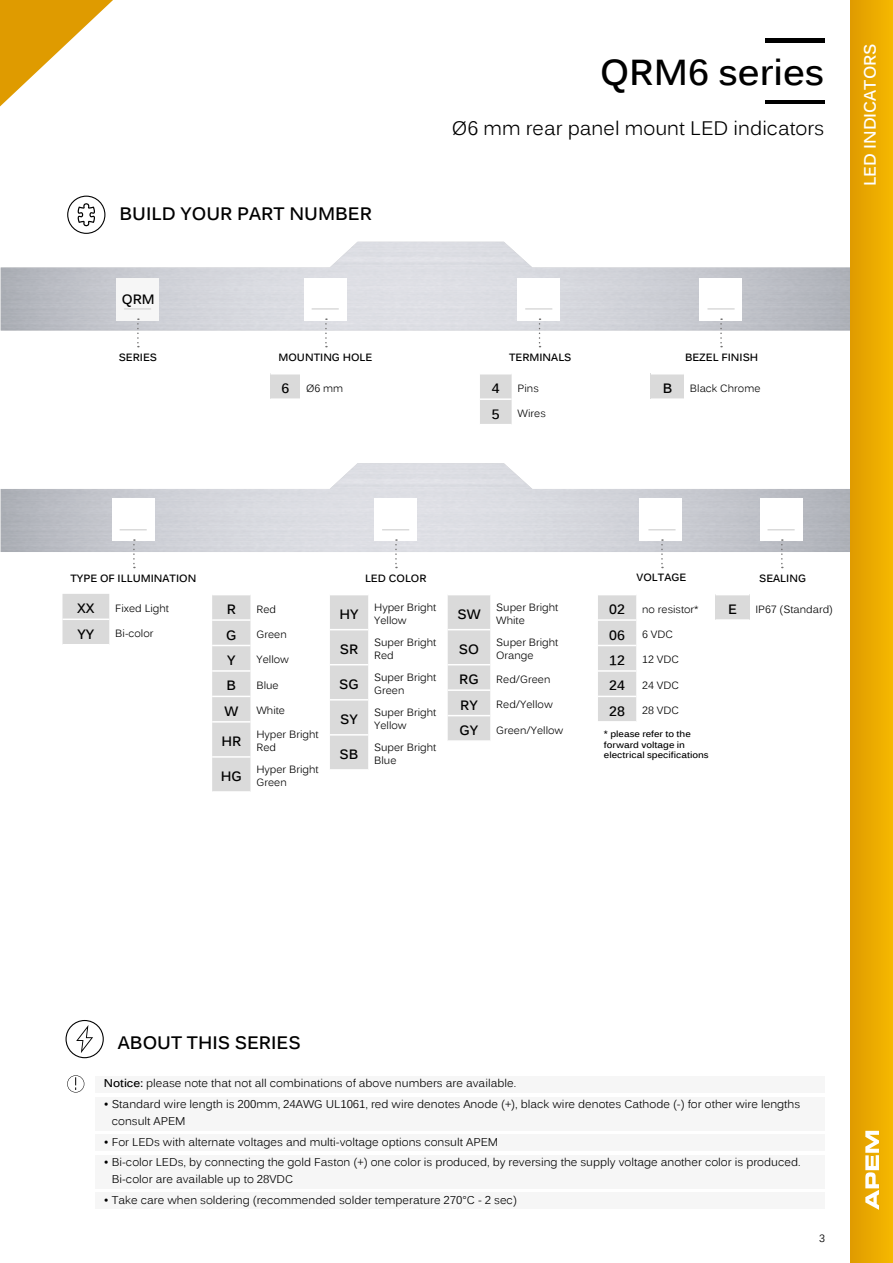
<style>
.page{position:relative;width:893px;height:1263px;background:#fff}
.page>*{position:absolute;margin:0;border:0;box-sizing:border-box;transform-origin:0 0}
.t1{font:700 36px "Kalinga";color:#000}
.t2{font:19.5px "Kalinga";color:#000}
.t3{font:700 18px "Kalinga";color:#000}
.t4{font:700 16.5px "Kalinga";color:#fff}
.t5{font:700 13.5px "Kalinga";color:#000}
.t6{font:11.25px/16.5px "Kalinga";color:#000}
.t7{font:10.5px/12.6px "Kalinga";color:#000}
.t8{font:700 10.5px "Kalinga";color:#000}
.t9{font:700 9px/10.8px "Kalinga";color:#000}
.s1{font-weight:700}
</style>
<div class="page">
<svg style="left:67px;top:196px;width:38px;height:38px"></svg>
<div style="left:63px;top:594px;width:46px;height:50px;background:#dadada"></div>
<hr style="left:63px;top:618px;width:46px;height:2px;background:#fff">
<svg style="left:133px;top:539px;width:2px;height:29px"></svg>
<svg style="left:120px;top:529px;width:27px;height:1px"></svg>
<div style="left:598px;top:595px;width:38px;height:126px;background:#dadada"></div>
<hr style="left:598px;top:619px;width:38px;height:2px;background:#fff">
<hr style="left:598px;top:645px;width:38px;height:1px;background:#fff">
<hr style="left:598px;top:670px;width:38px;height:2px;background:#fff">
<hr style="left:598px;top:696px;width:38px;height:1px;background:#fff">
<svg style="left:661px;top:539px;width:2px;height:29px"></svg>
<svg style="left:648px;top:529px;width:27px;height:1px"></svg>
<div style="left:715px;top:595px;width:34px;height:25px;background:#dadada"></div>
<hr style="left:715px;top:619px;width:34px;height:2px;background:#fff">
<svg style="left:781px;top:539px;width:2px;height:29px"></svg>
<svg style="left:767px;top:529px;width:28px;height:1px"></svg>
<div style="left:117px;top:278px;width:42px;height:42px;background:#f6f6f6"></div>
<svg style="left:137px;top:318px;width:2px;height:29px"></svg>
<hr style="left:124px;top:308px;width:27px;height:2px;background:#dadada">
<div style="left:270px;top:374px;width:30px;height:25px;background:#dadada"></div>
<hr style="left:270px;top:398px;width:30px;height:2px;background:#fff">
<svg style="left:325px;top:318px;width:2px;height:29px"></svg>
<hr style="left:312px;top:308px;width:27px;height:2px;background:#dadada">
<div style="left:480px;top:374px;width:32px;height:50px;background:#dadada"></div>
<hr style="left:480px;top:398px;width:32px;height:2px;background:#fff">
<svg style="left:539px;top:318px;width:1px;height:29px"></svg>
<hr style="left:525px;top:308px;width:27px;height:2px;background:#dadada">
<div style="left:651px;top:374px;width:33px;height:25px;background:#dadada"></div>
<hr style="left:651px;top:398px;width:33px;height:2px;background:#fff">
<svg style="left:720px;top:318px;width:2px;height:29px"></svg>
<hr style="left:707px;top:308px;width:28px;height:2px;background:#dadada">
<svg style="left:395px;top:539px;width:2px;height:29px"></svg>
<svg style="left:382px;top:529px;width:27px;height:1px"></svg>
<div style="left:212px;top:595px;width:38px;height:196px;background:#dadada"></div>
<hr style="left:212px;top:619px;width:38px;height:2px;background:#fff">
<hr style="left:212px;top:645px;width:38px;height:1px;background:#fff">
<hr style="left:212px;top:670px;width:38px;height:2px;background:#fff">
<hr style="left:212px;top:696px;width:38px;height:1px;background:#fff">
<hr style="left:212px;top:721px;width:38px;height:2px;background:#fff">
<hr style="left:212px;top:756px;width:38px;height:2px;background:#fff">
<div style="left:330px;top:595px;width:38px;height:174px;background:#dadada"></div>
<hr style="left:330px;top:629px;width:38px;height:1px;background:#fff">
<hr style="left:330px;top:664px;width:38px;height:1px;background:#fff">
<hr style="left:330px;top:699px;width:38px;height:1px;background:#fff">
<hr style="left:330px;top:734px;width:38px;height:2px;background:#fff">
<div style="left:448px;top:595px;width:42px;height:145px;background:#dadada"></div>
<hr style="left:448px;top:629px;width:42px;height:1px;background:#fff">
<hr style="left:448px;top:664px;width:42px;height:1px;background:#fff">
<hr style="left:448px;top:689px;width:42px;height:2px;background:#fff">
<hr style="left:448px;top:715px;width:42px;height:1px;background:#fff">
<hr style="left:765px;top:100px;width:59px;height:4px;background:#000">
<hr style="left:765px;top:39px;width:59px;height:4px;background:#000">
<svg style="left:66px;top:1020px;width:38px;height:38px"></svg>
<div style="left:95px;top:1076px;width:730px;height:17px;background:#f6f6f6"></div>
<svg style="left:67px;top:1075px;width:17px;height:17px"></svg>
<div style="left:95px;top:1097px;width:730px;height:33px;background:#f6f6f6"></div>
<div style="left:95px;top:1134px;width:730px;height:17px;background:#f6f6f6"></div>
<div style="left:95px;top:1155px;width:730px;height:33px;background:#f6f6f6"></div>
<div style="left:95px;top:1192px;width:730px;height:17px;background:#f6f6f6"></div>
<div style="left:850px;top:0;width:43px;height:1263px;background:linear-gradient(to right,#df9b00,#f6b800)"></div>
<svg style="left:0;top:0;width:113px;height:106px"></svg>
<svg style="left:865px;top:1131px;width:14px;height:79px"></svg>
<h1 class="t1" style="left:600px;top:48px;width:226px">QRM6 series</h1>
<h3 class="t3" style="left:120px;top:202px;width:254px">BUILD YOUR PART NUMBER</h3>
<p class="t5" style="left:122px;top:290px;width:35px">QRM</p>
<h2 class="t2" style="left:452px;top:115px;width:374px">Ø6 mm rear panel mount LED indicators</h2>
<p class="t8" style="left:119px;top:350px;width:40px">SERIES</p>
<p class="t8" style="left:278px;top:350px;width:95px">MOUNTING HOLE</p>
<p class="t5" style="left:281px;top:380px;width:9px">6</p>
<p class="t7" style="left:306px;top:383px;width:39px">Ø6 mm</p>
<p class="t5" style="left:492px;top:380px;width:9px">4</p>
<p class="t7" style="left:518px;top:383px;width:23px">Pins</p>
<p class="t5" style="left:492px;top:405px;width:9px">5</p>
<p class="t7" style="left:518px;top:408px;width:30px">Wires</p>
<p class="t8" style="left:509px;top:350px;width:64px">TERMINALS</p>
<p class="t8" style="left:685px;top:350px;width:75px">BEZEL FINISH</p>
<p class="t5" style="left:663px;top:380px;width:11px">B</p>
<p class="t7" style="left:690px;top:383px;width:72px">Black Chrome</p>
<h3 class="t4" style="left:859px;top:186px;width:144px;rotate:-90deg">LED INDICATORS</h3>
<p class="t8" style="left:70px;top:571px;width:127px">TYPE OF ILLUMINATION</p>
<p class="t5" style="left:77px;top:600px;width:19px">XX</p>
<p class="t7" style="left:115px;top:603px;width:55px">Fixed Light</p>
<p class="t5" style="left:77px;top:625px;width:18px">YY</p>
<p class="t7" style="left:115px;top:628px;width:40px">Bi-color</p>
<p class="t5" style="left:227px;top:600px;width:11px">R</p>
<p class="t7" style="left:256px;top:603px;width:21px">Red</p>
<p class="t5" style="left:226px;top:626px;width:12px">G</p>
<p class="t7" style="left:256px;top:629px;width:32px">Green</p>
<p class="t5" style="left:227px;top:651px;width:10px">Y</p>
<p class="t7" style="left:256px;top:654px;width:34px">Yellow</p>
<p class="t5" style="left:227px;top:677px;width:11px">B</p>
<p class="t7" style="left:256px;top:680px;width:24px">Blue</p>
<p class="t5" style="left:224px;top:702px;width:15px">W</p>
<p class="t7" style="left:256px;top:705px;width:30px">White</p>
<p class="t5" style="left:221px;top:732px;width:21px">HR</p>
<p class="t7" style="left:256px;top:729px;width:64px">Hyper Bright<br>Red</p>
<p class="t5" style="left:221px;top:767px;width:23px">HG</p>
<p class="t7" style="left:256px;top:764px;width:64px">Hyper Bright<br>Green</p>
<p class="t8" style="left:365px;top:571px;width:63px">LED COLOR</p>
<p class="t5" style="left:339px;top:605px;width:21px">HY</p>
<p class="t7" style="left:374px;top:602px;width:64px">Hyper Bright<br>Yellow</p>
<p class="t5" style="left:340px;top:640px;width:20px">SR</p>
<p class="t7" style="left:374px;top:637px;width:64px">Super Bright<br>Red</p>
<p class="t5" style="left:339px;top:675px;width:21px">SG</p>
<p class="t7" style="left:374px;top:672px;width:64px">Super Bright<br>Green</p>
<p class="t5" style="left:340px;top:710px;width:19px">SY</p>
<p class="t7" style="left:374px;top:707px;width:64px">Super Bright<br>Yellow</p>
<p class="t5" style="left:340px;top:745px;width:20px">SB</p>
<p class="t7" style="left:374px;top:742px;width:64px">Super Bright<br>Blue</p>
<p class="t5" style="left:457px;top:605px;width:25px">SW</p>
<p class="t7" style="left:496px;top:602px;width:64px">Super Bright<br>White</p>
<p class="t5" style="left:459px;top:640px;width:22px">SO</p>
<p class="t7" style="left:496px;top:637px;width:64px">Super Bright<br>Orange</p>
<p class="t5" style="left:459px;top:670px;width:21px">RG</p>
<p class="t7" style="left:496px;top:674px;width:56px">Red/Green</p>
<p class="t5" style="left:460px;top:696px;width:19px">RY</p>
<p class="t7" style="left:496px;top:699px;width:58px">Red/Yellow</p>
<p class="t5" style="left:460px;top:721px;width:20px">GY</p>
<p class="t7" style="left:496px;top:725px;width:69px">Green/Yellow</p>
<p class="t8" style="left:637px;top:571px;width:51px">VOLTAGE</p>
<p class="t5" style="left:609px;top:600px;width:17px">02</p>
<p class="t7" style="left:642px;top:603px;width:58px">no resistor*</p>
<p class="t5" style="left:609px;top:626px;width:17px">06</p>
<p class="t7" style="left:642px;top:629px;width:32px">6 VDC</p>
<p class="t5" style="left:609px;top:651px;width:17px">12</p>
<p class="t7" style="left:642px;top:654px;width:38px">12 VDC</p>
<p class="t5" style="left:609px;top:677px;width:17px">24</p>
<p class="t7" style="left:642px;top:680px;width:38px">24 VDC</p>
<p class="t5" style="left:609px;top:702px;width:17px">28</p>
<p class="t7" style="left:642px;top:705px;width:38px">28 VDC</p>
<p class="t9" style="left:604px;top:729px;width:106px">* please refer to the forward voltage in electrical specifications</p>
<p class="t8" style="left:759px;top:571px;width:48px">SEALING</p>
<p class="t5" style="left:728px;top:600px;width:10px">E</p>
<p class="t7" style="left:755px;top:603px;width:79px">IP67 (Standard)</p>
<h3 class="t3" style="left:118px;top:1031px;width:184px">ABOUT THIS SERIES</h3>
<p class="t6" style="left:104px;top:1076px;width:414px"><span class="s1">Notice:</span> please note that not all combinations of above numbers are available.</p>
<p class="t6" style="left:112px;top:1097px;width:690px;text-indent:-8px">• Standard wire length is 200mm, 24AWG UL1061, red wire denotes Anode (+), black wire denotes Cathode (-) for other wire lengths consult APEM</p>
<p class="t6" style="left:104px;top:1134px;width:396px">• For LEDs with alternate voltages and multi-voltage options consult APEM</p>
<p class="t6" style="left:112px;top:1155px;width:690px;text-indent:-8px">• Bi-color LEDs, by connecting the gold Faston (+) one color is produced, by reversing the supply voltage another color is produced.<br>Bi-color are available up to 28VDC</p>
<p class="t6" style="left:104px;top:1192px;width:415px">• Take care when soldering (recommended solder temperature 270°C - 2 sec)</p>
<p class="t7" style="left:819px;top:1232px;width:7px">3</p>
</div>
